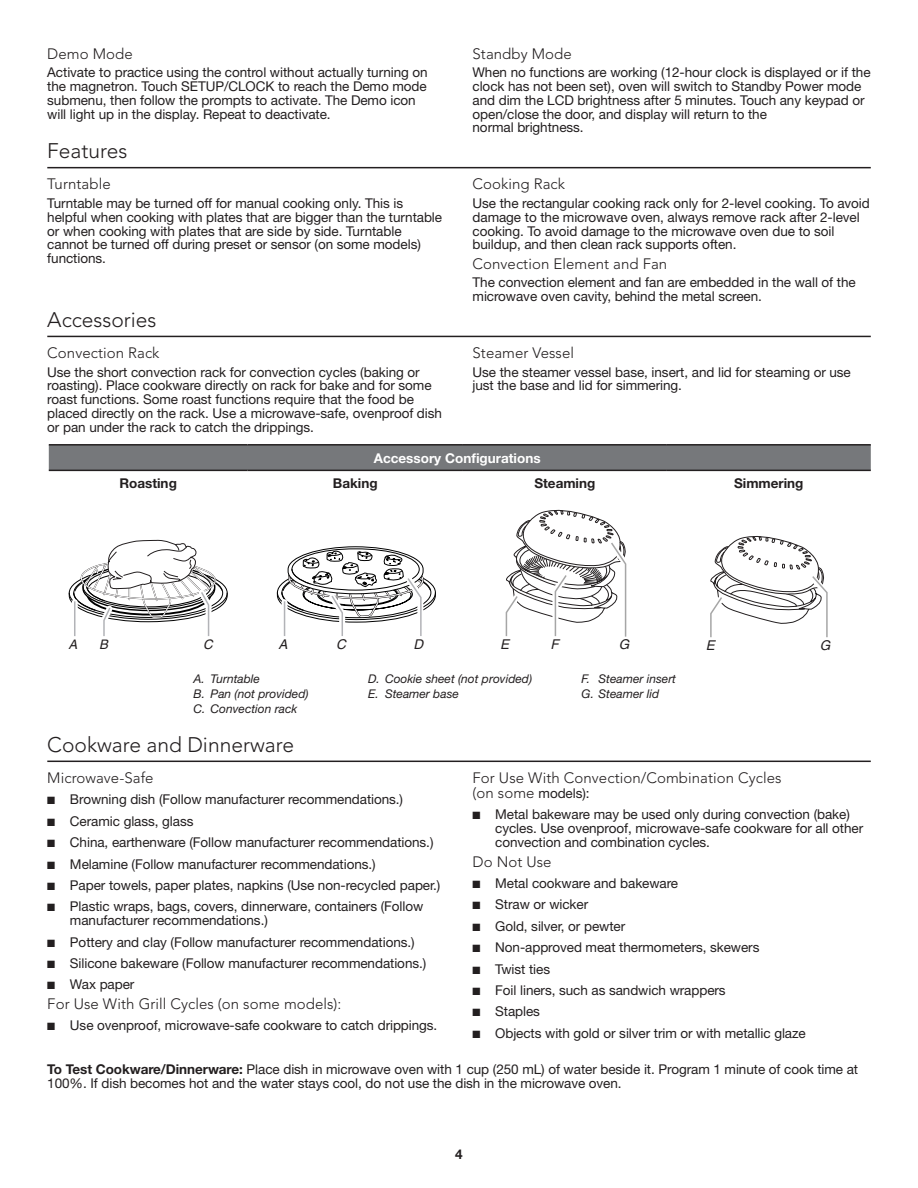
<style>
.page{position:relative;width:918px;height:1188px;background:#fff}
.page>*{position:absolute;margin:0;border:0;box-sizing:border-box;transform-origin:0 0}
.Heading_2_Cook{font:300 21px "Avenir LT Std";color:#231f20}
.Heading_3{font:300 15px "Avenir LT Std";letter-spacing:.005em;color:#231f20}
.Heading_3-2{font:13.5px/14px "Helvetica Neue";letter-spacing:-.005em;color:#231f20}
.Body{font:13.5px/13.8px "Helvetica Neue";letter-spacing:-.005em;color:#231f20}
.Body_Bold_Centered{font:700 13.5px "Helvetica Neue";color:#231f20}
.Body_Bold_Centered-2{font:700 13.5px "Helvetica Neue";color:#fff}
.t1{font:italic 13.5px "Helvetica";color:#231f20}
.t2{font:italic 13.2px "Helvetica";color:#231f20}
.Table_Callouts{font:italic 12px "Helvetica Neue";color:#231f20}
.s1{font-family:"Avenir LT Std";font-weight:300;font-size:15px}
.s2{font-weight:700}
</style>
<div class="page">
<hr style="left:47px;top:167px;width:824px;height:1px;background:#231f20">
<hr style="left:47px;top:336px;width:824px;height:1px;background:#231f20">
<hr style="left:47px;top:761px;width:824px;height:1px;background:#231f20">
<div style="left:49px;top:446px;width:822px;height:24px;background:#76787b"></div>
<hr style="left:49px;top:444px;width:199px;height:2px;background:#231f20">
<hr style="left:248px;top:444px;width:215px;height:2px;background:#231f20">
<hr style="left:463px;top:444px;width:204px;height:2px;background:#231f20">
<hr style="left:667px;top:444px;width:204px;height:2px;background:#231f20">
<hr style="left:49px;top:470px;width:199px;height:1px;background:#231f20">
<hr style="left:248px;top:470px;width:215px;height:1px;background:#231f20">
<hr style="left:463px;top:470px;width:204px;height:1px;background:#231f20">
<hr style="left:667px;top:470px;width:204px;height:1px;background:#231f20">
<svg style="left:68px;top:540px;width:160px;height:96px"></svg>
<svg style="left:277px;top:547px;width:159px;height:89px"></svg>
<svg style="left:505px;top:509px;width:122px;height:128px"></svg>
<svg style="left:710px;top:536px;width:118px;height:102px"></svg>
<h3 class="Heading_3" style="left:47px;top:45px;width:87px">Demo Mode</h3>
<p class="Body" style="left:47px;top:65px;width:382px">Activate to practice using the control without actually turning on the magnetron. Touch SETUP/CLOCK to reach the Demo mode submenu, then follow the prompts to activate. The Demo icon will light up in the display. Repeat to deactivate.</p>
<h2 class="Heading_2_Cook" style="left:47px;top:138px;width:82px">Features</h2>
<h3 class="Heading_3" style="left:47px;top:175px;width:65px">Turntable</h3>
<p class="Body" style="left:47px;top:196px;width:396px">Turntable may be turned off for manual cooking only. This is helpful when cooking with plates that are bigger than the turntable or when cooking with plates that are side by side. Turntable cannot be turned off during preset or sensor (on some models) functions.</p>
<h2 class="Heading_2_Cook" style="left:47px;top:307px;width:111px">Accessories</h2>
<h3 class="Heading_3" style="left:47px;top:344px;width:114px">Convection Rack</h3>
<h3 class="Heading_3-2" style="left:47px;top:365px;width:396px">Use the short convection rack for convection cycles (baking or roasting). Place cookware directly on rack for bake and for some roast functions. Some roast functions require that the food be placed directly on the rack. Use a microwave-safe, ovenproof dish or pan under the rack to catch the drippings.</h3>
<h3 class="Heading_3" style="left:473px;top:45px;width:101px">Standby Mode</h3>
<p class="Body" style="left:473px;top:65px;width:400px">When no functions are working (12-hour clock is displayed or if the clock has not been set), oven will switch to Standby Power mode and dim the LCD brightness after 5 minutes. Touch any keypad or open/close the door, and display will return to the<br>normal brightness.</p>
<h3 class="Heading_3" style="left:473px;top:175px;width:94px">Cooking Rack</h3>
<p class="Body" style="left:473px;top:196px;width:399px">Use the rectangular cooking rack only for 2-level cooking. To avoid damage to the microwave oven, always remove rack after 2-level cooking. To avoid damage to the microwave oven due to soil buildup, and then clean rack supports often.</p>
<h3 class="Heading_3" style="left:473px;top:255px;width:196px">Convection Element and Fan</h3>
<p class="Body" style="left:473px;top:275px;width:385px">The convection element and fan are embedded in the wall of the microwave oven cavity, behind the metal screen.</p>
<h3 class="Heading_3" style="left:473px;top:344px;width:103px">Steamer Vessel</h3>
<h3 class="Heading_3-2" style="left:473px;top:365px;width:380px">Use the steamer vessel base, insert, and lid for steaming or use just the base and lid for simmering.</h3>
<p class="Body_Bold_Centered-2" style="left:374px;top:450px;width:168px">Accessory Configurations</p>
<p class="Body_Bold_Centered" style="left:119px;top:475px;width:59px">Roasting</p>
<p class="Body_Bold_Centered" style="left:333px;top:475px;width:46px">Baking</p>
<p class="Body_Bold_Centered" style="left:534px;top:475px;width:62px">Steaming</p>
<p class="Body_Bold_Centered" style="left:734px;top:475px;width:71px">Simmering</p>
<p class="t2" style="left:69px;top:637px;width:10px">A</p>
<p class="t2" style="left:99px;top:637px;width:10px">B</p>
<p class="t2" style="left:203px;top:637px;width:11px">C</p>
<p class="t1" style="left:278px;top:637px;width:11px">A</p>
<p class="t1" style="left:336px;top:637px;width:11px">C</p>
<p class="t1" style="left:413px;top:637px;width:11px">D</p>
<p class="t1" style="left:500px;top:637px;width:11px">E</p>
<p class="t1" style="left:551px;top:637px;width:10px">F</p>
<p class="t1" style="left:619px;top:637px;width:12px">G</p>
<p class="t1" style="left:706px;top:638px;width:11px">E</p>
<p class="t1" style="left:820px;top:638px;width:12px">G</p>
<p class="Table_Callouts" style="left:194px;top:671px;width:68px">A. Turntable</p>
<p class="Table_Callouts" style="left:194px;top:686px;width:116px">B. Pan (not provided)</p>
<p class="Table_Callouts" style="left:194px;top:701px;width:105px">C. Convection rack</p>
<p class="Table_Callouts" style="left:368px;top:671px;width:166px">D. Cookie sheet (not provided)</p>
<p class="Table_Callouts" style="left:368px;top:686px;width:92px">E. Steamer base</p>
<p class="Table_Callouts" style="left:582px;top:671px;width:96px">F. Steamer insert</p>
<p class="Table_Callouts" style="left:582px;top:686px;width:79px">G. Steamer lid</p>
<h2 class="Heading_2_Cook" style="left:47px;top:732px;width:248px">Cookware and Dinnerware</h2>
<h3 class="Heading_3" style="left:47px;top:769px;width:108px">Microwave-Safe</h3>
<p class="Heading_3-2" style="left:47px;top:792px;width:357px">■ Browning dish (Follow manufacturer recommendations.)</p>
<p class="Heading_3-2" style="left:47px;top:814px;width:148px">■ Ceramic glass, glass</p>
<p class="Heading_3-2" style="left:47px;top:835px;width:388px">■ China, earthenware (Follow manufacturer recommendations.)</p>
<p class="Heading_3-2" style="left:47px;top:857px;width:330px">■ Melamine (Follow manufacturer recommendations.)</p>
<p class="Heading_3-2" style="left:47px;top:878px;width:395px">■ Paper towels, paper plates, napkins (Use non-recycled paper.)</p>
<p class="Heading_3-2" style="left:70px;top:899px;width:355px;text-indent:-23px">■ Plastic wraps, bags, covers, dinnerware, containers (Follow manufacturer recommendations.)</p>
<p class="Heading_3-2" style="left:47px;top:935px;width:369px">■ Pottery and clay (Follow manufacturer recommendations.)</p>
<p class="Heading_3-2" style="left:47px;top:956px;width:381px">■ Silicone bakeware (Follow manufacturer recommendations.)</p>
<p class="Heading_3-2" style="left:47px;top:977px;width:89px">■ Wax paper</p>
<h3 class="Heading_3" style="left:47px;top:995px;width:296px">For Use With Grill Cycles (on some models):</h3>
<p class="Heading_3-2" style="left:47px;top:1018px;width:392px">■ Use ovenproof, microwave-safe cookware to catch drippings.</p>
<h3 class="Heading_3" style="left:473px;top:769px;width:311px">For Use With Convection/Combination Cycles</h3>
<h3 class="Heading_3-2" style="left:473px;top:786px;width:119px"><span class="s1">(on some</span> models):</h3>
<p class="Heading_3-2" style="left:495px;top:808px;width:370px;text-indent:-23px">■ Metal bakeware may be used only during convection (bake) cycles. Use ovenproof, microwave-safe cookware for all other convection and combination cycles.</p>
<h3 class="Heading_3" style="left:473px;top:853px;width:81px">Do Not Use</h3>
<p class="Heading_3-2" style="left:473px;top:876px;width:207px">■ Metal cookware and bakeware</p>
<p class="Heading_3-2" style="left:473px;top:897px;width:117px">■ Straw or wicker</p>
<p class="Heading_3-2" style="left:473px;top:919px;width:154px">■ Gold, silver, or pewter</p>
<p class="Heading_3-2" style="left:473px;top:940px;width:288px">■ Non-approved meat thermometers, skewers</p>
<p class="Heading_3-2" style="left:473px;top:962px;width:79px">■ Twist ties</p>
<p class="Heading_3-2" style="left:473px;top:983px;width:255px">■ Foil liners, such as sandwich wrappers</p>
<p class="Heading_3-2" style="left:473px;top:1004px;width:69px">■ Staples</p>
<p class="Heading_3-2" style="left:473px;top:1026px;width:335px">■ Objects with gold or silver trim or with metallic glaze</p>
<p class="Body" style="left:47px;top:1063px;width:812px"><span class="s2">To Test Cookware/Dinnerware:</span> Place dish in microwave oven with 1 cup (250 mL) of water beside it. Program 1 minute of cook time at<br>100%. If dish becomes hot and the water stays cool, do not use the dish in the microwave oven.</p>
<p class="Body_Bold_Centered" style="left:455px;top:1146px;width:9px">4</p>
</div>
